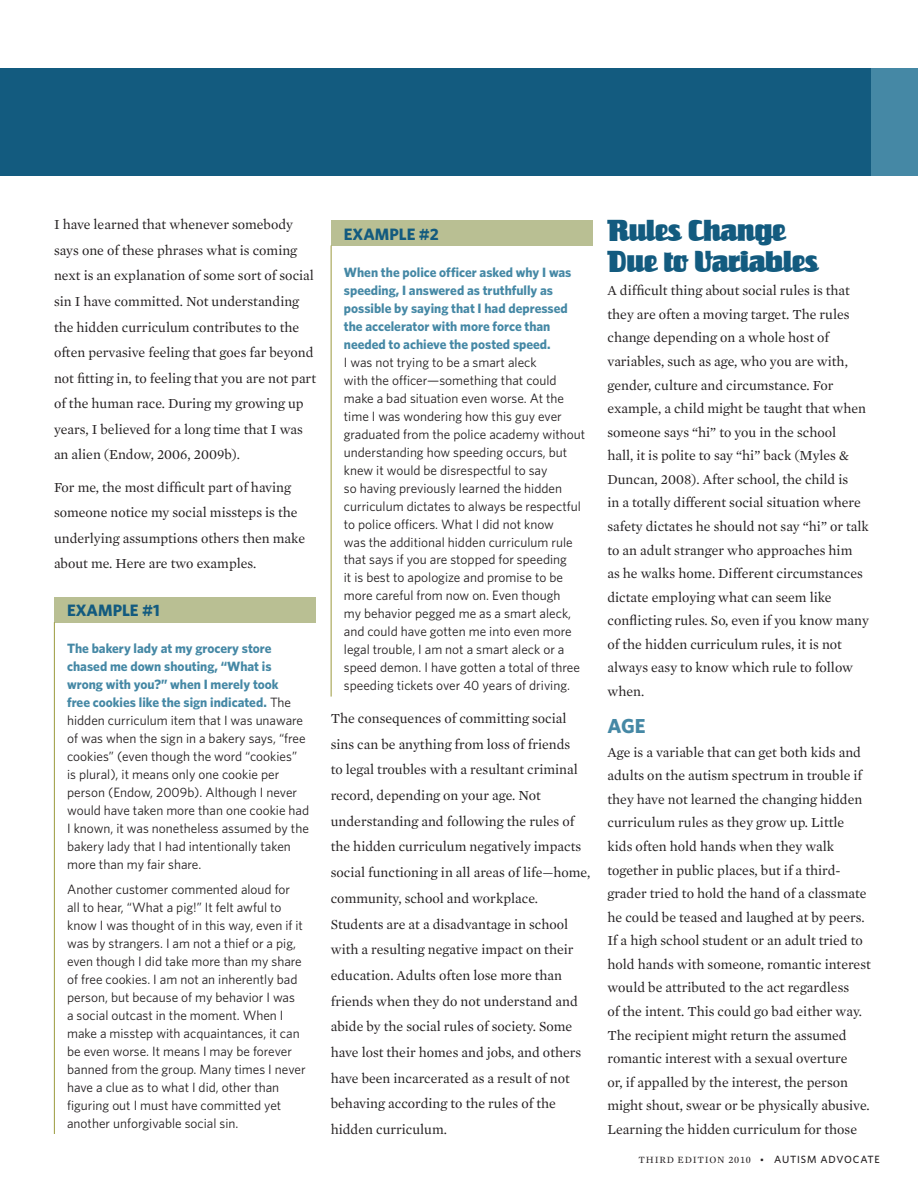
<style>
.page{position:relative;width:918px;height:1188px;background:#fff}
.page>*{position:absolute;margin:0;border:0;box-sizing:border-box;transform-origin:0 0}
.t1{font:31.5px/30.3px "Einhorn TT";letter-spacing:-.005em;color:#135b7f}
.t2{font:700 20.25px "Whitney HTF";color:#4588a5}
.t3{font:700 16.5px "Whitney HTF";color:#135b7f}
.t4{font:14.1px/23.5px "Mercury Text G1 Roman";color:#231f20}
.t5{font:13.5px/18px "Whitney HTF";color:#231f20}
.t6{font:700 13.5px/18px "Whitney HTF";color:#4588a5}
.t7{font:500 10.5px "Whitney HTF";letter-spacing:.08em;color:#231f20}
.s1{font-weight:700;color:#4588a5}
.s2{font-family:"Mercury Text G1 Roman";font-weight:400;font-size:9.75px}
.s3{font-family:"Mercury Numeric G1 Roman";font-weight:400;font-size:9.75px}
.s4{font-size:9px}
</style>
<div class="page">
<div style="left:0;top:68px;width:918px;height:108px;background:#4588a5"></div>
<div style="left:0;top:68px;width:871px;height:108px;background:#135b7f"></div>
<div style="left:54px;top:597px;width:262px;height:25px;background:#b9bf93"></div>
<hr style="left:54px;top:622px;width:1px;height:512px;background:#9b9a3e">
<div style="left:331px;top:220px;width:262px;height:26px;background:#b9bf93"></div>
<hr style="left:331px;top:246px;width:1px;height:451px;background:#9b9a3e">
<p class="t4" style="left:54px;top:212px;width:264px;line-height:25.5px">I have learned that whenever somebody says one of these phrases what is coming next is an explanation of some sort of social sin I have committed. Not understanding the hidden curriculum contributes to the often pervasive feeling that goes far beyond not fitting in, to feeling that you are not part of the human race. During my growing up years, I believed for a long time that I was an alien (Endow, 2006, 2009b).</p>
<p class="t4" style="left:54px;top:474px;width:253px;line-height:25.5px">For me, the most difficult part of having someone notice my social missteps is the underlying assumptions others then make about me. Here are two examples.</p>
<p class="t3" style="left:67px;top:600px;width:94px">EXAMPLE #1</p>
<p class="t5" style="left:67px;top:639px;width:244px"><span class="s1">The bakery lady at my grocery store chased me down shouting, “What is wrong with you?” when I merely took<br>free cookies like the sign indicated.</span> The hidden curriculum item that I was unaware of was when the sign in a bakery says, “free cookies” (even though the word “cookies” is plural), it means only one cookie per person (Endow, 2009b). Although I never would have taken more than one cookie had I known, it was nonetheless assumed by the bakery lady that I had intentionally taken more than my fair share.</p>
<p class="t5" style="left:67px;top:880px;width:240px">Another customer commented aloud for all to hear, “What a pig!” It felt awful to know I was thought of in this way, even if it was by strangers. I am not a thief or a pig, even though I did take more than my share of free cookies. I am not an inherently bad person, but because of my behavior I was<br>a social outcast in the moment. When I make a misstep with acquaintances, it can be even worse. It means I may be forever banned from the group. Many times I never have a clue as to what I did, other than figuring out I must have committed yet another unforgivable social sin.</p>
<p class="t3" style="left:344px;top:224px;width:96px">EXAMPLE #2</p>
<p class="t6" style="left:344px;top:262px;width:229px">When the police officer asked why I was speeding, I answered as truthfully as possible by saying that I had depressed the accelerator with more force than needed to achieve the posted speed.</p>
<p class="t5" style="left:344px;top:353px;width:243px">I was not trying to be a smart aleck<br>with the officer—something that could make a bad situation even worse. At the time I was wondering how this guy ever graduated from the police academy without understanding how speeding occurs, but knew it would be disrespectful to say<br>so having previously learned the hidden curriculum dictates to always be respectful to police officers. What I did not know<br>was the additional hidden curriculum rule that says if you are stopped for speeding<br>it is best to apologize and promise to be more careful from now on. Even though<br>my behavior pegged me as a smart aleck, and could have gotten me into even more legal trouble, I am not a smart aleck or a speed demon. I have gotten a total of three speeding tickets over 40 years of driving.</p>
<p class="t4" style="left:331px;top:706px;width:261px;line-height:25.7px">The consequences of committing social sins can be anything from loss of friends<br>to legal troubles with a resultant criminal record, depending on your age. Not understanding and following the rules of the hidden curriculum negatively impacts social functioning in all areas of life—home, community, school and workplace.<br>Students are at a disadvantage in school with a resulting negative impact on their education. Adults often lose more than friends when they do not understand and abide by the social rules of society. Some have lost their homes and jobs, and others have been incarcerated as a result of not behaving according to the rules of the hidden curriculum.</p>
<h1 class="t1" style="left:608px;top:215px;width:212px">Rules Change<br>Due to Variables</h1>
<p class="t4" style="left:607px;top:279px;width:263px">A difficult thing about social rules is that they are often a moving target. The rules change depending on a whole host of variables, such as age, who you are with, gender, culture and circumstance. For example, a child might be taught that when someone says “hi” to you in the school<br>hall, it is polite to say “hi” back (Myles &amp; Duncan, 2008). After school, the child is<br>in a totally different social situation where safety dictates he should not say “hi” or talk to an adult stranger who approaches him<br>as he walks home. Different circumstances dictate employing what can seem like conflicting rules. So, even if you know many of the hidden curriculum rules, it is not always easy to know which rule to follow when.</p>
<h2 class="t2" style="left:608px;top:714px;width:39px">AGE</h2>
<p class="t4" style="left:607px;top:740px;width:265px">Age is a variable that can get both kids and adults on the autism spectrum in trouble if they have not learned the changing hidden curriculum rules as they grow up. Little kids often hold hands when they walk together in public places, but if a third&shy;grader tried to hold the hand of a classmate he could be teased and laughed at by peers.<br>If a high school student or an adult tried to hold hands with someone, romantic interest would be attributed to the act regardless<br>of the intent. This could go bad either way.<br>The recipient might return the assumed romantic interest with a sexual overture<br>or, if appalled by the interest, the person might shout, swear or be physically abusive.<br>Learning the hidden curriculum for those</p>
<p class="t7" style="left:639px;top:1153px;width:243px"><span class="s2">THIRD EDITION</span> <span class="s3">2010</span> <span class="s4">•</span> AUTISM ADVOCATE</p>
</div>
